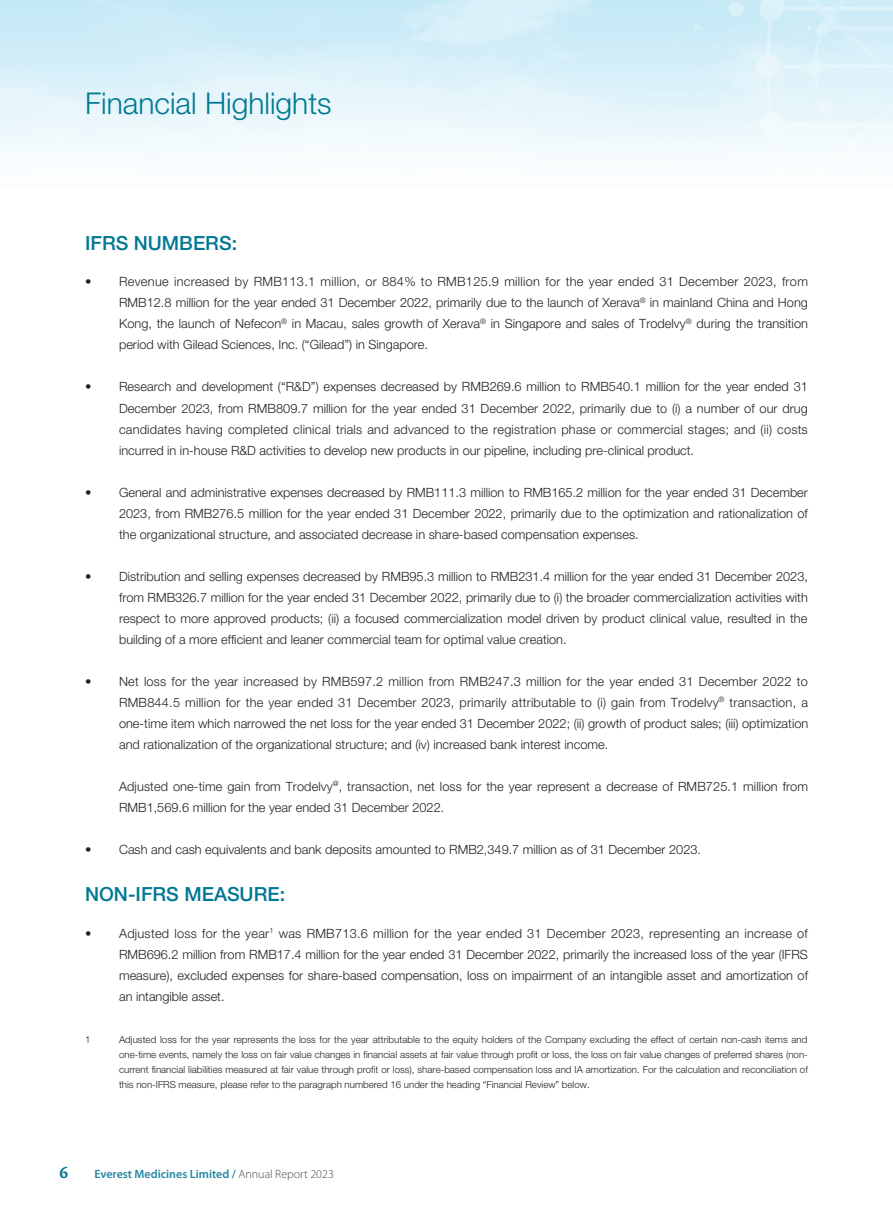
<style>
.page{position:relative;width:893px;height:1212px;background:#fff}
.page>*{position:absolute;margin:0;border:0;box-sizing:border-box;transform-origin:0 0}
.t1{font:300 30px "Helvetica Neue LT Std";color:#017893}
._01_H1{font:500 19.5px "Helvetica Neue LT Std";color:#017893}
.t2{font:600 18px "Cronos Pro";color:#017893}
._00_txt{font:300 12.75px/21px "Helvetica Neue LT Std";color:#231f20;text-align:justify}
.t3{font:600 12px "Myriad Pro";color:#2287a1}
.t4{font:300 9.75px/15px "Helvetica Neue LT Std";color:#231f20;text-align:justify}
.s1{font-weight:300;color:#4b4c4d}
</style>
<div class="page">
<p class="t1" style="left:85px;top:85px;width:248px">Financial Highlights</p>
<p class="_01_H1" style="left:85px;top:231px;width:154px">IFRS NUMBERS:</p>
<p class="_00_txt" style="left:119px;top:271px;width:690px;text-indent:-34px">• Revenue increased by RMB113.1 million, or 884% to RMB125.9 million for the year ended 31 December 2023, from RMB12.8 million for the year ended 31 December 2022, primarily due to the launch of Xerava<sup>®</sup> in mainland China and Hong Kong, the launch of Nefecon<sup>®</sup> in Macau, sales growth of Xerava<sup>®</sup> in Singapore and sales of Trodelvy<sup>®</sup> during the transition period with Gilead Sciences, Inc. (“Gilead”) in Singapore.</p>
<p class="_00_txt" style="left:119px;top:376px;width:690px;text-indent:-34px">• Research and development (“R&amp;D”) expenses decreased by RMB269.6 million to RMB540.1 million for the year ended 31<br>December 2023, from RMB809.7 million for the year ended 31 December 2022, primarily due to (i) a number of our drug candidates having completed clinical trials and advanced to the registration phase or commercial stages; and (ii) costs incurred in in-house R&amp;D activities to develop new products in our pipeline, including pre-clinical product.</p>
<p class="_00_txt" style="left:119px;top:481px;width:690px;text-indent:-34px">• General and administrative expenses decreased by RMB111.3 million to RMB165.2 million for the year ended 31 December 2023, from RMB276.5 million for the year ended 31 December 2022, primarily due to the optimization and rationalization of the organizational structure, and associated decrease in share-based compensation expenses.</p>
<p class="_00_txt" style="left:119px;top:565px;width:690px;text-indent:-34px">• Distribution and selling expenses decreased by RMB95.3 million to RMB231.4 million for the year ended 31 December 2023, from RMB326.7 million for the year ended 31 December 2022, primarily due to (i) the broader commercialization activities with respect to more approved products; (ii) a focused commercialization model driven by product clinical value, resulted in the building of a more efficient and leaner commercial team for optimal value creation.</p>
<p class="_00_txt" style="left:119px;top:670px;width:691px;text-indent:-34px">• Net loss for the year increased by RMB597.2 million from RMB247.3 million for the year ended 31 December 2022 to RMB844.5 million for the year ended 31 December 2023, primarily attributable to (i) gain from Trodelvy<sup>®</sup> transaction, a one-time item which narrowed the net loss for the year ended 31 December 2022; (ii) growth of product sales; (iii) optimization and rationalization of the organizational structure; and (iv) increased bank interest income.</p>
<p class="_00_txt" style="left:119px;top:775px;width:690px">Adjusted one-time gain from Trodelvy<sup>@</sup>, transaction, net loss for the year represent a decrease of RMB725.1 million from<br>RMB1,569.6 million for the year ended 31 December 2022.</p>
<p class="_00_txt" style="left:85px;top:838px;width:617px">• Cash and cash equivalents and bank deposits amounted to RMB2,349.7 million as of 31 December 2023.</p>
<p class="_01_H1" style="left:85px;top:882px;width:202px">NON-IFRS MEASURE:</p>
<p class="_00_txt" style="left:119px;top:922px;width:690px;text-indent:-34px">• Adjusted loss for the year<sup>1</sup> was RMB713.6 million for the year ended 31 December 2023, representing an increase of RMB696.2 million from RMB17.4 million for the year ended 31 December 2022, primarily the increased loss of the year (IFRS measure), excluded expenses for share-based compensation, loss on impairment of an intangible asset and amortization of an intangible asset.</p>
<p class="t4" style="left:85px;top:1032px;width:7px">1</p>
<p class="t4" style="left:119px;top:1032px;width:690px">Adjusted loss for the year represents the loss for the year attributable to the equity holders of the Company excluding the effect of certain non-cash items and one-time events, namely the loss on fair value changes in financial assets at fair value through profit or loss, the loss on fair value changes of preferred shares (non&shy;current financial liabilities measured at fair value through profit or loss), share-based compensation loss and IA amortization. For the calculation and reconciliation of this non-IFRS measure, please refer to the paragraph numbered 16 under the heading “Financial Review” below.</p>
<p class="t2" style="left:59px;top:1162px;width:10px">6</p>
<p class="t3" style="left:94px;top:1166px;width:241px">Everest Medicines Limited / <span class="s1">Annual Report 2023</span></p>
</div>
